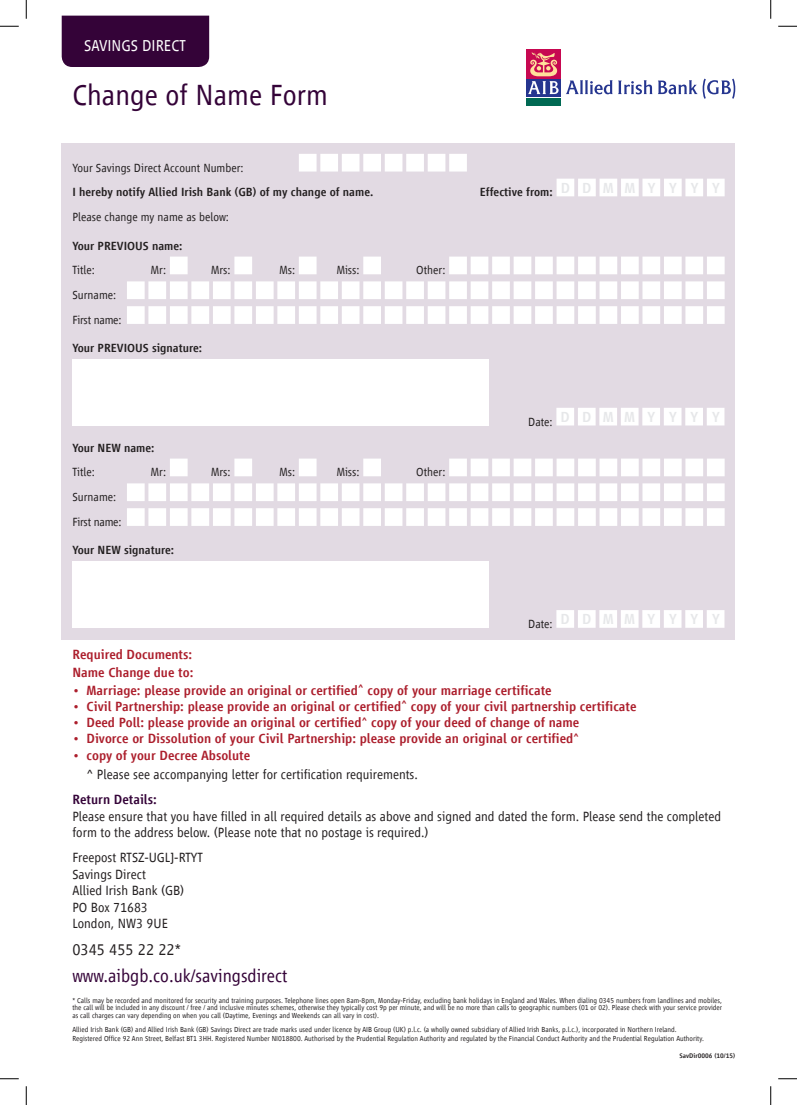
<style>
.page{position:relative;width:797px;height:1105px;background:#fff}
.page>*{position:absolute;margin:0;border:0;box-sizing:border-box;transform-origin:0 0}
.t1{font:300 30px "Vialog LT Com";color:#340338}
.t2{font:300 18.75px "Vialog LT Com";color:#340338}
.t3{font:300 16.25px "Vialog LT Com";color:#fff}
.t4{font:300 16.25px "Vialog LT Com";color:#231f20}
.t5{font:500 15px "Vialog LT Com";letter-spacing:.785em;color:#e6e7e9}
.t6{font:500 13.75px/17.2px "Vialog LT Com";color:#ac1e2c}
.t7{font:300 13.75px/16.5px "Vialog LT Com";color:#231f20}
.t8{font:500 13.75px "Vialog LT Com";color:#340338}
.t9{font:500 12.25px "Vialog LT Com";color:#231f20}
.t10{font:300 12.25px "Vialog LT Com";color:#231f20}
.t11{font:300 12.25px/24.8px "Vialog LT Com";letter-spacing:-.02em;color:#231f20}
.t12{font:300 7.5px/8px "Vialog LT Com";color:#231f20}
.t13{font:500 6.88px "Vialog LT Com";color:#231f20}
</style>
<div class="page">
<div style="left:62px;top:16px;width:147px;height:51px;background:#340338"></div>
<svg style="left:566px;top:80px;width:46px;height:14px"></svg>
<div style="left:526px;top:50px;width:35px;height:29px;background:#c70851"></div>
<div style="left:526px;top:79px;width:35px;height:18px;background:#25358f"></div>
<div style="left:526px;top:98px;width:35px;height:7px;background:#006953"></div>
<svg style="left:528px;top:52px;width:30px;height:42px"></svg>
<svg style="left:618px;top:79px;width:117px;height:20px"></svg>
<div style="left:62px;top:143px;width:673px;height:496px;background:#e2dae3"></div>
<svg style="left:127px;top:154px;width:597px;height:372px"></svg>
<div style="left:72px;top:359px;width:416px;height:66px;background:#fff"></div>
<svg style="left:556px;top:408px;width:168px;height:17px;background:#faf9fa"></svg>
<div style="left:72px;top:561px;width:416px;height:67px;background:#fff"></div>
<svg style="left:556px;top:610px;width:168px;height:18px;background:#f9f8fa"></svg>
<svg style="left:0;top:25px;width:19px;height:2px"></svg>
<svg style="left:778px;top:25px;width:19px;height:2px"></svg>
<svg style="left:0;top:1078px;width:19px;height:1px"></svg>
<svg style="left:778px;top:1078px;width:19px;height:1px"></svg>
<svg style="left:25px;top:0;width:2px;height:19px"></svg>
<svg style="left:25px;top:1086px;width:2px;height:19px"></svg>
<svg style="left:770px;top:0;width:1px;height:19px"></svg>
<svg style="left:770px;top:1086px;width:1px;height:19px"></svg>
<h3 class="t3" style="left:84px;top:36px;width:32px">savings</h3>
<h3 class="t3" style="left:142px;top:36px;width:8px">direct</h3>
<h1 class="t1" style="left:72px;top:79px;width:257px">Change of Name Form</h1>
<h3 class="t10" style="left:72px;top:161px;width:173px">Your Savings Direct Account Number:</h3>
<h3 class="t9" style="left:72px;top:185px;width:302px">I hereby notify Allied Irish Bank (GB) of my change of name.</h3>
<h3 class="t9" style="left:480px;top:185px;width:241px">Effective from: <sup>D</sup> <sup>D</sup> <sup>M</sup> <sup>M</sup> <sup>Y</sup> <sup>Y</sup> <sup>Y</sup> <sup>Y</sup></h3>
<h3 class="t10" style="left:72px;top:210px;width:158px">Please change my name as below:</h3>
<h3 class="t9" style="left:72px;top:239px;width:112px">Your PREVIOUS name:</h3>
<h3 class="t10" style="left:72px;top:263px;width:24px">Title:</h3>
<h3 class="t10" style="left:151px;top:263px;width:17px">Mr:</h3>
<h3 class="t10" style="left:211px;top:263px;width:21px">Mrs:</h3>
<h3 class="t10" style="left:279px;top:263px;width:17px">Ms:</h3>
<h3 class="t10" style="left:337px;top:263px;width:24px">Miss:</h3>
<h3 class="t10" style="left:416px;top:263px;width:31px">Other:</h3>
<h3 class="t11" style="left:72px;top:283px;width:51px">Surname:<br>First name:</h3>
<h3 class="t9" style="left:72px;top:341px;width:131px">Your PREVIOUS signature:</h3>
<h3 class="t9" style="left:72px;top:441px;width:84px">Your NEW name:</h3>
<h3 class="t10" style="left:72px;top:465px;width:24px">Title:</h3>
<h3 class="t10" style="left:151px;top:465px;width:17px">Mr:</h3>
<h3 class="t10" style="left:211px;top:465px;width:21px">Mrs:</h3>
<h3 class="t10" style="left:279px;top:465px;width:17px">Ms:</h3>
<h3 class="t10" style="left:337px;top:465px;width:24px">Miss:</h3>
<h3 class="t10" style="left:416px;top:465px;width:31px">Other:</h3>
<h3 class="t11" style="left:72px;top:485px;width:51px">Surname:<br>First name:</h3>
<h3 class="t9" style="left:72px;top:543px;width:103px">Your NEW signature:</h3>
<h3 class="t5" style="left:528px;top:409px;width:193px"><sub>Date:</sub>DDMMY Y Y Y</h3>
<h3 class="t5" style="left:528px;top:611px;width:193px"><sub>Date:</sub>DDMMY Y Y Y</h3>
<h3 class="t6" style="left:72px;top:646px;width:122px">Required Documents:<br>Name Change due to:</h3>
<h3 class="t6" style="left:72px;top:681px;width:481px">• Marriage: please provide an original or certified<sup>^</sup> copy of your marriage certificate</h3>
<h3 class="t6" style="left:72px;top:698px;width:565px">• Civil Partnership: please provide an original or certified<sup>^</sup> copy of your civil partnership certificate</h3>
<h3 class="t6" style="left:72px;top:714px;width:508px">• Deed Poll: please provide an original or certified<sup>^</sup> copy of your deed of change of name</h3>
<h3 class="t6" style="left:72px;top:730px;width:508px">• Divorce or Dissolution of your Civil Partnership: please provide an original or certified<sup>^</sup></h3>
<h3 class="t6" style="left:72px;top:746px;width:179px">• copy of your Decree Absolute</h3>
<h3 class="t7" style="left:86px;top:767px;width:333px">^ Please see accompanying letter for certification requirements.</h3>
<h3 class="t8" style="left:72px;top:792px;width:86px">Return Details:</h3>
<h3 class="t7" style="left:72px;top:808px;width:650px">Please ensure that you have filled in all required details as above and signed and dated the form. Please send the completed form to the address below. (Please note that no postage is required.)</h3>
<h3 class="t7" style="left:72px;top:849px;width:132px">Freepost RTSZ-UGLJ-RTYT<br>Savings Direct<br>Allied Irish Bank (GB)<br>PO Box 71683<br>London, NW3 9UE</h3>
<h3 class="t4" style="left:72px;top:940px;width:110px">0345 455 22 22*</h3>
<h2 class="t2" style="left:72px;top:965px;width:217px">www.aibgb.co.uk/savingsdirect</h2>
<p class="t12" style="left:72px;top:996px;width:651px;text-align:justify">* Calls may be recorded and monitored for security and training purposes. Telephone lines open 8am-8pm, Monday-Friday, excluding bank holidays in England and Wales. When dialing 0345 numbers from landlines and mobiles, the call will be included in any discount / free / and inclusive minutes schemes, otherwise they typically cost 9p per minute, and will be no more than calls to geographic numbers (01 or 02). Please check with your service provider as call charges can vary depending on when you call (Daytime, Evenings and Weekends can all vary in cost).</p>
<p class="t12" style="left:72px;top:1025px;width:633px;line-height:8.8px">Allied Irish Bank (GB) and Allied Irish Bank (GB) Savings Direct are trade marks used under licence by AIB Group (UK) p.l.c. (a wholly owned subsidiary of Allied Irish Banks, p.l.c.), incorporated in Northern Ireland.<br>Registered Office 92 Ann Street, Belfast BT1 3HH. Registered Number NI018800. Authorised by the Prudential Regulation Authority and regulated by the Financial Conduct Authority and the Prudential Regulation Authority.</p>
<p class="t13" style="left:679px;top:1052px;width:57px">SavDir0006 (10/15)</p>
</div>
